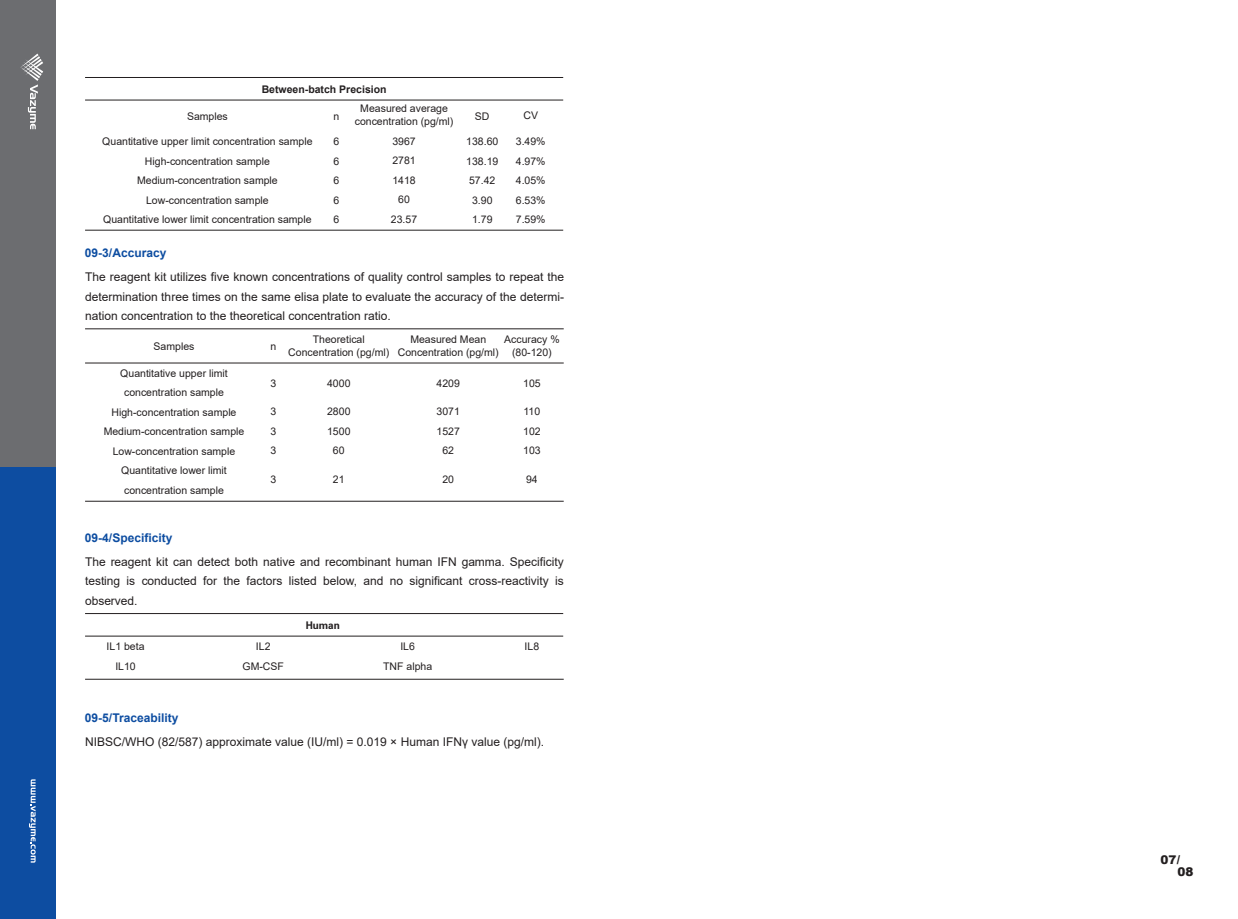
<style>
.page{position:relative;width:1238px;height:919px;background:#fff}
.page>*{position:absolute;margin:0;border:0;box-sizing:border-box;transform-origin:0 0}
.t1{font:12px/19.5px "Arial";color:#231f20;text-align:justify}
.t2{font:700 12px "Arial";color:#0d4da1}
.t3{font:900 12px/12px "Arial";color:#231f20}
.t4{font:10.5px/19.5px "Arial";color:#231f20;text-align:center}
.t5{font:700 10.5px "Arial";color:#231f20}
.t6{font:10.5px "FZDHTJW GB1 0";color:#231f20;scale:.95 1}
</style>
<div class="page">
<hr style="left:85px;top:100px;width:478px;height:1px;background:#231f20">
<hr style="left:85px;top:230px;width:478px;height:1px;background:#231f20">
<hr style="left:85px;top:77px;width:478px;height:1px;background:#231f20">
<hr style="left:85px;top:635px;width:478px;height:1px;background:#231f20">
<hr style="left:85px;top:678px;width:478px;height:1px;background:#231f20">
<hr style="left:85px;top:613px;width:478px;height:1px;background:#231f20">
<hr style="left:85px;top:362px;width:478px;height:1px;background:#231f20">
<hr style="left:85px;top:501px;width:478px;height:1px;background:#231f20">
<hr style="left:85px;top:328px;width:478px;height:1px;background:#231f20">
<div style="left:0;top:0;width:55px;height:468px;background:#6c6d70"></div>
<div style="left:0;top:467px;width:55px;height:451px;background:#0d4da1"></div>
<svg style="left:29px;top:779px;width:7px;height:83px"></svg>
<svg style="left:20px;top:54px;width:23px;height:75px"></svg>
<p class="t5" style="left:262px;top:82px;width:126px">Between-batch Precision</p>
<p class="t4" style="left:187px;top:106px;width:42px">Samples</p>
<p class="t4" style="left:102px;top:131px;width:212px">Quantitative upper limit concentration sample High-concentration sample Medium-concentration sample Low-concentration sample<br>Quantitative lower limit concentration sample</p>
<p class="t4" style="left:333px;top:106px;width:7px">n</p>
<p class="t4" style="left:333px;top:131px;width:7px;text-align:justify">6<br>6<br>6<br>6<br>6</p>
<p class="t4" style="left:355px;top:101px;width:100px;line-height:13.5px">Measured average concentration (pg/ml)</p>
<p class="t4" style="left:391px;top:131px;width:28px">3967<br>2781<br>1418<br>60<br>23.57</p>
<p class="t4" style="left:475px;top:106px;width:16px">SD</p>
<p class="t4" style="left:466px;top:131px;width:34px">138.60<br>138.19<br>57.42<br>3.90<br>1.79</p>
<p class="t4" style="left:523px;top:106px;width:16px">CV</p>
<p class="t4" style="left:516px;top:131px;width:31px;text-align:justify">3.49% 4.97% 4.05% 6.53% 7.59%</p>
<p class="t2" style="left:85px;top:244px;width:83px">09-3/Accuracy</p>
<p class="t1" style="left:85px;top:267px;width:480px">The reagent kit utilizes five known concentrations of quality control samples to repeat the determination three times on the same elisa plate to evaluate the accuracy of the determi&shy;nation concentration to the theoretical concentration ratio.</p>
<p class="t4" style="left:154px;top:336px;width:42px">Samples</p>
<p class="t4" style="left:270px;top:336px;width:7px">n</p>
<p class="t4" style="left:288px;top:332px;width:102px;line-height:13.5px">Theoretical<br>Concentration (pg/ml)</p>
<p class="t4" style="left:327px;top:373px;width:25px">4000</p>
<p class="t4" style="left:327px;top:402px;width:25px">2800<br>1500<br>60</p>
<p class="t4" style="left:333px;top:469px;width:13px">21</p>
<p class="t4" style="left:104px;top:363px;width:142px">Quantitative upper limit concentration sample<br>High-concentration sample<br>Medium-concentration sample<br>Low-concentration sample<br>Quantitative lower limit concentration sample</p>
<p class="t4" style="left:270px;top:373px;width:7px">3</p>
<p class="t4" style="left:270px;top:402px;width:7px;text-align:justify">3<br>3<br>3</p>
<p class="t4" style="left:270px;top:469px;width:7px">3</p>
<p class="t4" style="left:398px;top:332px;width:102px;line-height:13.5px">Measured Mean<br>Concentration (pg/ml)</p>
<p class="t4" style="left:504px;top:332px;width:57px;line-height:13.5px">Accuracy % (80-120)</p>
<p class="t4" style="left:436px;top:373px;width:25px">4209</p>
<p class="t4" style="left:436px;top:402px;width:25px">3071<br>1527<br>62</p>
<p class="t4" style="left:442px;top:469px;width:13px">20</p>
<p class="t4" style="left:523px;top:373px;width:19px">105</p>
<p class="t4" style="left:523px;top:402px;width:19px;text-align:justify">110<br>102<br>103</p>
<p class="t4" style="left:526px;top:469px;width:13px">94</p>
<p class="t2" style="left:85px;top:529px;width:89px">09-4/Specificity</p>
<p class="t1" style="left:85px;top:552px;width:480px">The reagent kit can detect both native and recombinant human IFN gamma. Specificity testing is conducted for the factors listed below, and no significant cross-reactivity is observed.</p>
<p class="t6" style="left:306px;top:619px;width:37px">Human</p>
<p class="t4" style="left:107px;top:636px;width:39px">IL1 beta<br>IL10</p>
<p class="t4" style="left:242px;top:636px;width:43px">IL2<br>GM-CSF</p>
<p class="t4" style="left:383px;top:636px;width:51px">IL6<br>TNF alpha</p>
<p class="t4" style="left:524px;top:636px;width:16px">IL8</p>
<p class="t2" style="left:85px;top:709px;width:95px">09-5/Traceability</p>
<p class="t1" style="left:85px;top:731px;width:460px">NIBSC/WHO (82/587) approximate value (IU/ml) = 0.019 × Human IFNγ value (pg/ml).</p>
<p class="t3" style="left:1177px;top:853px;width:18px;text-indent:-17px">07/<br>08</p>
</div>
